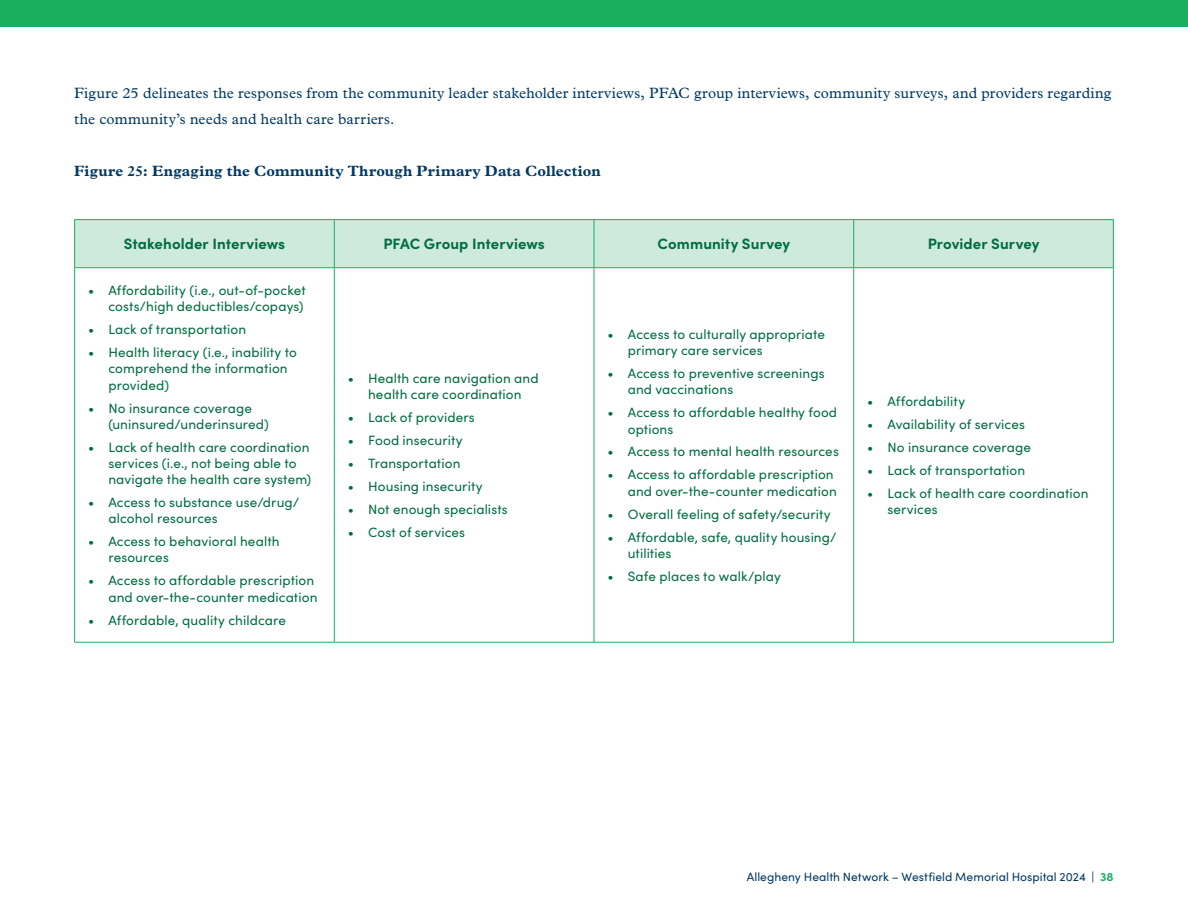
<style>
.page{position:relative;width:1188px;height:918px;background:#fff}
.page>*{position:absolute;margin:0;border:0;box-sizing:border-box;transform-origin:0 0}
._01_Body{font:15px/25.5px "Plantin MT Pro";letter-spacing:.01em;color:#003963}
._02_Table_Title{font:700 15px "Sofia Pro";letter-spacing:.005em;color:#006d41}
._03_Figure_Title{font:700 15px "Plantin MT Pro";letter-spacing:.015em;color:#003963}
.t1{font:13.5px/16.2px "Sofia Pro";letter-spacing:.01em;color:#006d41}
.t2{font:12px "Sofia Pro";letter-spacing:.005em;color:#003963}
.s1{font-weight:700;color:#18af60}
</style>
<div class="page">
<div style="left:0;top:0;width:1188px;height:27px;background:#18af60"></div>
<div style="left:75px;top:220px;width:1038px;height:47px;background:#ceeadd"></div>
<hr style="left:74px;top:219px;width:260px;height:1px;background:#18af60">
<hr style="left:74px;top:220px;width:1px;height:47px;background:#18af60">
<hr style="left:334px;top:219px;width:260px;height:1px;background:#18af60">
<hr style="left:334px;top:220px;width:1px;height:47px;background:#18af60">
<hr style="left:594px;top:219px;width:260px;height:1px;background:#18af60">
<hr style="left:594px;top:220px;width:1px;height:47px;background:#18af60">
<hr style="left:854px;top:219px;width:260px;height:1px;background:#18af60">
<hr style="left:853px;top:220px;width:1px;height:47px;background:#18af60">
<hr style="left:1113px;top:220px;width:1px;height:47px;background:#18af60">
<hr style="left:74px;top:267px;width:260px;height:1px;background:#18af60">
<hr style="left:74px;top:268px;width:1px;height:374px;background:#18af60">
<hr style="left:334px;top:267px;width:260px;height:1px;background:#18af60">
<hr style="left:334px;top:268px;width:1px;height:374px;background:#18af60">
<hr style="left:594px;top:267px;width:260px;height:1px;background:#18af60">
<hr style="left:594px;top:268px;width:1px;height:374px;background:#18af60">
<hr style="left:854px;top:267px;width:260px;height:1px;background:#18af60">
<hr style="left:853px;top:268px;width:1px;height:374px;background:#18af60">
<hr style="left:1113px;top:268px;width:1px;height:374px;background:#18af60">
<hr style="left:74px;top:642px;width:260px;height:1px;background:#18af60">
<hr style="left:334px;top:642px;width:260px;height:1px;background:#18af60">
<hr style="left:594px;top:642px;width:260px;height:1px;background:#18af60">
<hr style="left:854px;top:642px;width:260px;height:1px;background:#18af60">
<p class="_01_Body" style="left:74px;top:80px;width:1039px">Figure 25 delineates the responses from the community leader stakeholder interviews, PFAC group interviews, community surveys, and providers regarding the community’s needs and health care barriers.</p>
<p class="_03_Figure_Title" style="left:74px;top:162px;width:528px">Figure 25: Engaging the Community Through Primary Data Collection</p>
<p class="_02_Table_Title" style="left:124px;top:232px;width:163px">Stakeholder Interviews</p>
<p class="_02_Table_Title" style="left:383px;top:232px;width:163px">PFAC Group Interviews</p>
<p class="_02_Table_Title" style="left:658px;top:232px;width:134px">Community Survey</p>
<p class="_02_Table_Title" style="left:928px;top:232px;width:113px">Provider Survey</p>
<p class="t1" style="left:88px;top:282px;width:219px;text-align:right">• Affordability (i.e., out-of-pocket costs/high deductibles/copays)</p>
<p class="t1" style="left:88px;top:321px;width:160px">• Lack of transportation</p>
<p class="t1" style="left:108px;top:344px;width:190px;text-indent:-20px">• Health literacy (i.e., inability to comprehend the information provided)</p>
<p class="t1" style="left:108px;top:399px;width:162px;text-indent:-20px">• No insurance coverage (uninsured/underinsured)</p>
<p class="t1" style="left:108px;top:438px;width:204px;text-indent:-20px">• Lack of health care coordination services (i.e., not being able to navigate the health care system)</p>
<p class="t1" style="left:108px;top:494px;width:193px;text-indent:-20px">• Access to substance use/drug/ alcohol resources</p>
<p class="t1" style="left:108px;top:533px;width:173px;text-indent:-20px">• Access to behavioral health resources</p>
<p class="t1" style="left:88px;top:572px;width:231px;text-align:right">• Access to affordable prescription and over-the-counter medication</p>
<p class="t1" style="left:88px;top:611px;width:200px">• Affordable, quality childcare</p>
<p class="t1" style="left:628px;top:325px;width:199px;text-indent:-20px">• Access to culturally appropriate primary care services</p>
<p class="t1" style="left:628px;top:365px;width:198px;text-indent:-20px">• Access to preventive screenings and vaccinations</p>
<p class="t1" style="left:628px;top:404px;width:211px;text-indent:-20px">• Access to affordable healthy food options</p>
<p class="t1" style="left:608px;top:443px;width:233px">• Access to mental health resources</p>
<p class="t1" style="left:608px;top:466px;width:231px;text-align:right">• Access to affordable prescription and over-the-counter medication</p>
<p class="t1" style="left:608px;top:505px;width:225px">• Overall feeling of safety/security</p>
<p class="t1" style="left:628px;top:528px;width:210px;text-indent:-20px">• Affordable, safe, quality housing/ utilities</p>
<p class="t1" style="left:608px;top:567px;width:175px">• Safe places to walk/play</p>
<p class="t1" style="left:348px;top:369px;width:192px;text-align:center">• Health care navigation and health care coordination</p>
<p class="t1" style="left:348px;top:408px;width:128px">• Lack of providers</p>
<p class="t1" style="left:348px;top:431px;width:116px">• Food insecurity</p>
<p class="t1" style="left:348px;top:454px;width:114px">• Transportation</p>
<p class="t1" style="left:348px;top:477px;width:136px">• Housing insecurity</p>
<p class="t1" style="left:348px;top:500px;width:161px">• Not enough specialists</p>
<p class="t1" style="left:348px;top:523px;width:119px">• Cost of services</p>
<p class="t1" style="left:867px;top:392px;width:99px">• Affordability</p>
<p class="t1" style="left:867px;top:415px;width:159px">• Availability of services</p>
<p class="t1" style="left:867px;top:438px;width:165px">• No insurance coverage</p>
<p class="t1" style="left:867px;top:461px;width:160px">• Lack of transportation</p>
<p class="t1" style="left:887px;top:484px;width:203px;text-indent:-20px">• Lack of health care coordination services</p>
<p class="t2" style="left:747px;top:868px;width:368px">Allegheny Health Network – Westfield Memorial Hospital 2024 | <span class="s1">38</span></p>
</div>
